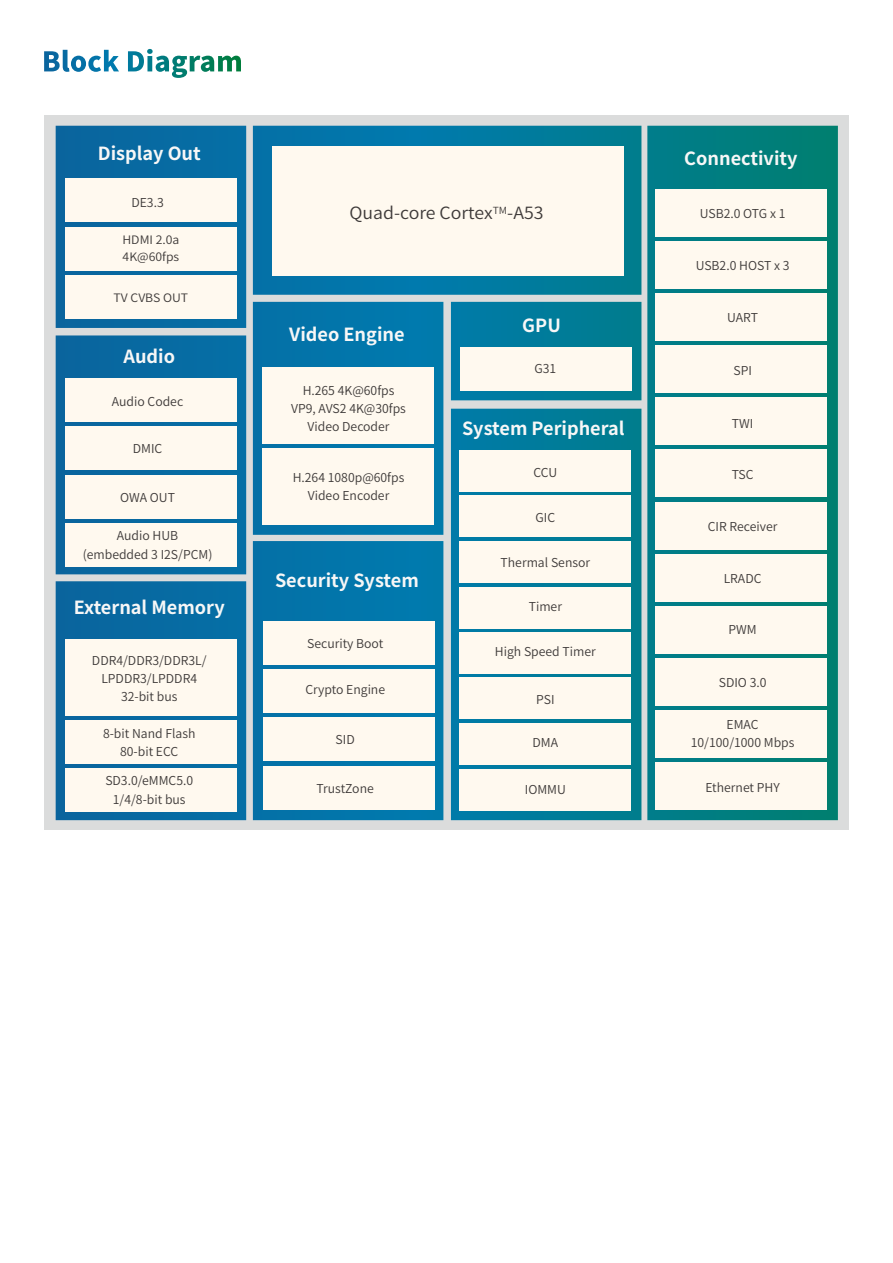
<style>
.page{position:relative;width:893px;height:1263px;background:#fff}
.page>*{position:absolute;margin:0;border:0;box-sizing:border-box;transform-origin:0 0}
.t1{font:700 18.15px "Source Han Sans CN";color:#f7f7f7}
.t2{font:16.8px "Source Han Sans CN";color:#3e3a39;scale:1.05 1}
.t3{font:12.3px/18.3px "Source Han Sans CN";color:#3e3a39;text-align:center}
.t4{font:11.7px/17.2px "Source Han Sans CN";color:#3e3a39;scale:1.05 1}
</style>
<div class="page">
<svg style="left:44px;top:49px;width:197px;height:29px"></svg>
<div style="left:44px;top:116px;width:805px;height:714px;background:#dbdcdc"></div>
<svg style="left:56px;top:126px;width:782px;height:694px;background:#1e82a3"></svg>
<div style="left:65px;top:178px;width:172px;height:44px;background:#fff9ef"></div>
<div style="left:272px;top:146px;width:352px;height:129px;background:#fff9ef"></div>
<div style="left:65px;top:227px;width:172px;height:44px;background:#fff9ef"></div>
<div style="left:65px;top:275px;width:172px;height:44px;background:#fff9ef"></div>
<div style="left:65px;top:426px;width:172px;height:44px;background:#fff9ef"></div>
<div style="left:65px;top:378px;width:172px;height:44px;background:#fff9ef"></div>
<div style="left:65px;top:475px;width:172px;height:44px;background:#fff9ef"></div>
<div style="left:65px;top:523px;width:172px;height:44px;background:#fff9ef"></div>
<div style="left:65px;top:639px;width:172px;height:76px;background:#fff9ef"></div>
<div style="left:262px;top:368px;width:172px;height:76px;background:#fff9ef"></div>
<div style="left:262px;top:449px;width:172px;height:76px;background:#fff9ef"></div>
<div style="left:65px;top:720px;width:172px;height:44px;background:#fff9ef"></div>
<div style="left:65px;top:768px;width:172px;height:44px;background:#fff9ef"></div>
<div style="left:655px;top:658px;width:172px;height:47px;background:#fff9ef"></div>
<div style="left:655px;top:606px;width:172px;height:47px;background:#fff9ef"></div>
<div style="left:461px;top:347px;width:171px;height:44px;background:#fff9ef"></div>
<div style="left:655px;top:710px;width:172px;height:47px;background:#fff9ef"></div>
<div style="left:655px;top:762px;width:172px;height:48px;background:#fff9ef"></div>
<div style="left:655px;top:450px;width:172px;height:47px;background:#fff9ef"></div>
<div style="left:655px;top:398px;width:172px;height:47px;background:#fff9ef"></div>
<div style="left:655px;top:502px;width:172px;height:47px;background:#fff9ef"></div>
<div style="left:655px;top:554px;width:172px;height:47px;background:#fff9ef"></div>
<div style="left:655px;top:241px;width:172px;height:47px;background:#fff9ef"></div>
<div style="left:655px;top:189px;width:172px;height:47px;background:#fff9ef"></div>
<div style="left:655px;top:293px;width:172px;height:48px;background:#fff9ef"></div>
<div style="left:655px;top:346px;width:172px;height:47px;background:#fff9ef"></div>
<div style="left:460px;top:496px;width:171px;height:41px;background:#fff9ef"></div>
<div style="left:460px;top:450px;width:171px;height:41px;background:#fff9ef"></div>
<div style="left:460px;top:541px;width:171px;height:42px;background:#fff9ef"></div>
<div style="left:460px;top:587px;width:171px;height:41px;background:#fff9ef"></div>
<div style="left:460px;top:678px;width:171px;height:41px;background:#fff9ef"></div>
<div style="left:460px;top:632px;width:171px;height:41px;background:#fff9ef"></div>
<div style="left:460px;top:723px;width:171px;height:42px;background:#fff9ef"></div>
<div style="left:460px;top:769px;width:171px;height:41px;background:#fff9ef"></div>
<div style="left:263px;top:669px;width:171px;height:44px;background:#fff9ef"></div>
<div style="left:263px;top:621px;width:171px;height:44px;background:#fff9ef"></div>
<div style="left:263px;top:717px;width:171px;height:44px;background:#fff9ef"></div>
<div style="left:263px;top:766px;width:171px;height:44px;background:#fff9ef"></div>
<h1 class="t1" style="left:98px;top:143px;width:104px">Display Out</h1>
<p class="t3" style="left:131px;top:193px;width:34px">DE3.3</p>
<p class="t4" style="left:122px;top:231px;width:56px">HDMI 2.0a<br>4K@60fps</p>
<p class="t4" style="left:114px;top:289px;width:73px">TV CVBS OUT</p>
<h1 class="t1" style="left:123px;top:346px;width:53px">Audio</h1>
<p class="t3" style="left:112px;top:393px;width:73px">Audio Codec</p>
<p class="t3" style="left:133px;top:440px;width:31px">DMIC</p>
<p class="t3" style="left:120px;top:488px;width:56px">OWA OUT</p>
<p class="t3" style="left:83px;top:527px;width:131px">Audio HUB (embedded 3 I2S/PCM)</p>
<h1 class="t1" style="left:74px;top:597px;width:152px">External Memory</h1>
<p class="t3" style="left:92px;top:651px;width:116px">DDR4/DDR3/DDR3L/<br>LPDDR3/LPDDR4<br>32-bit bus</p>
<p class="t3" style="left:103px;top:724px;width:94px">8-bit Nand Flash<br>80-bit ECC</p>
<p class="t3" style="left:105px;top:772px;width:89px">SD3.0/eMMC5.0<br>1/4/8-bit bus</p>
<h2 class="t2" style="left:349px;top:204px;width:186px">Quad-core Cortex<sup>TM</sup>-A53</h2>
<h1 class="t1" style="left:289px;top:324px;width:117px">Video Engine</h1>
<p class="t3" style="left:291px;top:381px;width:116px">H.265 4K@60fps<br>VP9, AVS2 4K@30fps<br>Video Decoder</p>
<p class="t3" style="left:293px;top:469px;width:113px">H.264 1080p@60fps<br>Video Encoder</p>
<h1 class="t1" style="left:275px;top:570px;width:145px">Security System</h1>
<p class="t3" style="left:307px;top:634px;width:78px">Security Boot</p>
<p class="t3" style="left:305px;top:681px;width:81px">Crypto Engine</p>
<p class="t3" style="left:336px;top:731px;width:21px">SID</p>
<p class="t3" style="left:317px;top:779px;width:59px">TrustZone</p>
<h1 class="t1" style="left:522px;top:315px;width:40px">GPU</h1>
<p class="t3" style="left:534px;top:359px;width:23px">G31</p>
<h1 class="t1" style="left:462px;top:418px;width:164px">System Peripheral</h1>
<p class="t3" style="left:533px;top:463px;width:25px">CCU</p>
<p class="t3" style="left:535px;top:509px;width:21px">GIC</p>
<p class="t3" style="left:501px;top:554px;width:91px">Thermal Sensor</p>
<p class="t3" style="left:529px;top:598px;width:35px">Timer</p>
<p class="t3" style="left:495px;top:643px;width:102px">High Speed Timer</p>
<p class="t3" style="left:536px;top:691px;width:20px">PSI</p>
<p class="t3" style="left:533px;top:734px;width:27px">DMA</p>
<p class="t3" style="left:525px;top:780px;width:43px">IOMMU</p>
<h1 class="t1" style="left:684px;top:148px;width:115px">Connectivity</h1>
<p class="t3" style="left:700px;top:204px;width:87px">USB2.0 OTG x 1</p>
<p class="t3" style="left:696px;top:256px;width:95px">USB2.0 HOST x 3</p>
<p class="t3" style="left:727px;top:308px;width:32px">UART</p>
<p class="t3" style="left:733px;top:362px;width:20px">SPI</p>
<p class="t3" style="left:732px;top:415px;width:23px">TWI</p>
<p class="t3" style="left:732px;top:465px;width:23px">TSC</p>
<p class="t3" style="left:708px;top:517px;width:71px">CIR Receiver</p>
<p class="t3" style="left:724px;top:569px;width:39px">LRADC</p>
<p class="t3" style="left:728px;top:621px;width:30px">PWM</p>
<p class="t3" style="left:719px;top:674px;width:49px">SDIO 3.0</p>
<p class="t3" style="left:691px;top:715px;width:105px">EMAC<br>10/100/1000 Mbps</p>
<p class="t3" style="left:705px;top:778px;width:76px">Ethernet PHY</p>
</div>
